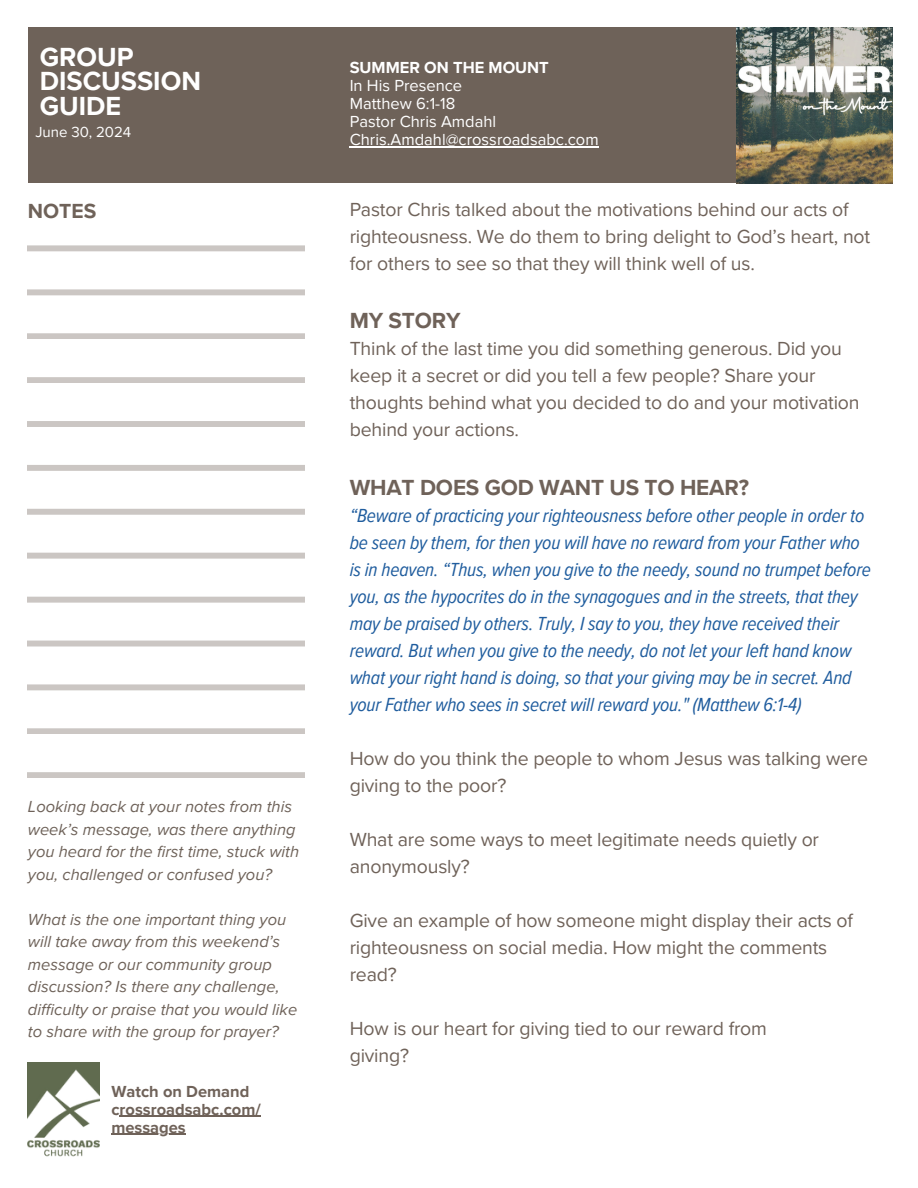
<style>
.page{position:relative;width:918px;height:1188px;background:#fff}
.page>*{position:absolute;margin:0;border:0;box-sizing:border-box;transform-origin:0 0}
.t1{font:700 27px/24.8px "Proxima Nova";color:#fff}
.t2{font:700 22.5px "Proxima Nova";letter-spacing:-.01em;color:#6f6259}
.t3{font:700 21px "Proxima Nova";color:#6f6259}
.t4{font:19.5px/27px "Proxima Nova";letter-spacing:-.01em;color:#6f6259}
.t5{font:italic 19.5px/27px "Proxima Nova Cond";letter-spacing:-.01em;color:#205d9e}
.t6{font:italic 16.5px/22.5px "Proxima Nova";color:#6e6259}
.t7{font:16.5px "Proxima Nova";color:#fff}
.t8{font:700 16.5px/18px "Proxima Nova";color:#6f6259}
.t9{font:700 16.5px "Proxima Nova";color:#fff}
.t10{font:15px "Proxima Nova";color:#fff}
</style>
<div class="page">
<div style="left:28px;top:28px;width:864px;height:155px;background:#6e6259"></div>
<svg style="left:28px;top:245px;width:277px;height:6px;background:#cec9c7"></svg>
<svg style="left:28px;top:289px;width:277px;height:6px;background:#cec9c7"></svg>
<svg style="left:28px;top:333px;width:277px;height:6px;background:#cdc8c5"></svg>
<svg style="left:28px;top:509px;width:277px;height:5px"></svg>
<svg style="left:28px;top:377px;width:277px;height:6px;background:#ccc7c4"></svg>
<div style="left:28px;top:421px;width:277px;height:6px;background:#cbc6c3"></div>
<div style="left:28px;top:465px;width:277px;height:6px;background:#cbc6c3"></div>
<svg style="left:28px;top:553px;width:277px;height:5px"></svg>
<svg style="left:28px;top:597px;width:277px;height:5px"></svg>
<svg style="left:28px;top:641px;width:277px;height:5px"></svg>
<svg style="left:28px;top:685px;width:277px;height:5px"></svg>
<svg style="left:28px;top:728px;width:277px;height:6px;background:#cdc8c6"></svg>
<svg style="left:28px;top:772px;width:277px;height:6px;background:#ccc7c4"></svg>
<img style="left:28px;top:1063px;width:72px;height:94px">
<img style="left:737px;top:28px;width:155px;height:155px">
<hr style="left:350px;top:146px;width:96px;height:1px;background:#fff">
<hr style="left:446px;top:146px;width:153px;height:1px;background:#fff">
<hr style="left:120px;top:1116px;width:141px;height:1px;background:#6f6259">
<hr style="left:111px;top:1134px;width:75px;height:1px;background:#6f6259">
<p class="t1" style="left:40px;top:45px;width:163px">GROUP<br>DISCUSSION<br>GUIDE</p>
<p class="t10" style="left:35px;top:124px;width:97px">June 30, 2024</p>
<p class="t3" style="left:28px;top:199px;width:70px">NOTES</p>
<h1 class="t6" style="left:28px;top:796px;width:273px">Looking back at your notes from this week’s message, was there anything you heard for the first time, stuck with you, challenged or confused you?</h1>
<p class="t6" style="left:28px;top:908px;width:260px">What is the one important thing you</p>
<p class="t6" style="left:28px;top:931px;width:254px">will take away from this weekend’s</p>
<p class="t6" style="left:28px;top:953px;width:245px">message or our community group</p>
<p class="t6" style="left:28px;top:976px;width:253px">discussion? Is there any challenge,</p>
<p class="t6" style="left:28px;top:998px;width:271px">difficulty or praise that you would like</p>
<p class="t6" style="left:28px;top:1021px;width:252px">to share with the group for prayer?</p>
<p class="t8" style="left:111px;top:1083px;width:151px">Watch on Demand crossroadsabc.com/</p>
<p class="t8" style="left:111px;top:1119px;width:76px">messages</p>
<p class="t9" style="left:350px;top:58px;width:201px">SUMMER ON THE MOUNT</p>
<p class="t7" style="left:350px;top:76px;width:114px">In His Presence</p>
<p class="t7" style="left:350px;top:94px;width:107px">Matthew 6:1-18</p>
<p class="t7" style="left:350px;top:112px;width:148px">Pastor Chris Amdahl</p>
<p class="t7" style="left:350px;top:130px;width:251px">Chris.Amdahl@crossroadsabc.com</p>
<p class="t4" style="left:350px;top:196px;width:522px">Pastor Chris talked about the motivations behind our acts of righteousness. We do them to bring delight to God’s heart, not for others to see so that they will think well of us.</p>
<p class="t2" style="left:350px;top:308px;width:112px">MY STORY</p>
<p class="t4" style="left:350px;top:336px;width:512px">Think of the last time you did something generous. Did you keep it a secret or did you tell a few people? Share your thoughts behind what you decided to do and your motivation behind your actions.</p>
<p class="t2" style="left:350px;top:474px;width:401px">WHAT DOES GOD WANT US TO HEAR?</p>
<p class="t5" style="left:350px;top:502px;width:523px">“Beware of practicing your righteousness before other people in order to be seen by them, for then you will have no reward from your Father who is in heaven. “Thus, when you give to the needy, sound no trumpet before you, as the hypocrites do in the synagogues and in the streets, that they may be praised by others. Truly, I say to you, they have received their reward. But when you give to the needy, do not let your left hand know what your right hand is doing, so that your giving may be in secret. And your Father who sees in secret will reward you." (Matthew 6:1-4)</p>
<p class="t4" style="left:350px;top:745px;width:520px">How do you think the people to whom Jesus was talking were giving to the poor?</p>
<p class="t4" style="left:350px;top:826px;width:471px">What are some ways to meet legitimate needs quietly or anonymously?</p>
<p class="t4" style="left:350px;top:907px;width:505px">Give an example of how someone might display their acts of righteousness on social media. How might the comments read?</p>
<p class="t4" style="left:350px;top:1015px;width:419px">How is our heart for giving tied to our reward from giving?</p>
</div>
